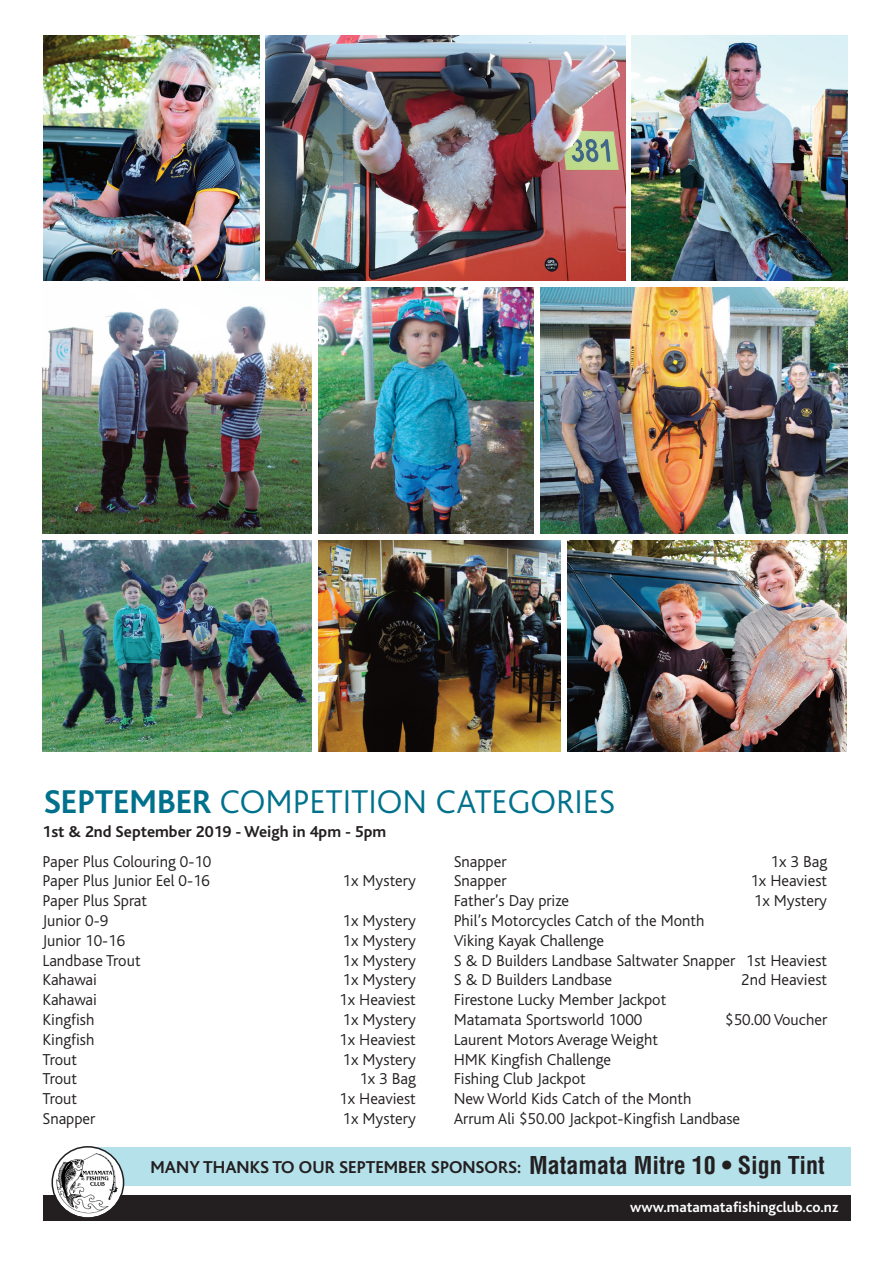
<style>
.page{position:relative;width:893px;height:1263px;background:#fff}
.page>*{position:absolute;margin:0;border:0;box-sizing:border-box;transform-origin:0 0}
.t1{font:300 34.5px "Bliss";color:#00718c}
.t2{font:700 18px "Bliss";color:#231f20}
.t3{font:300 16.5px/19.8px "Bliss";color:#231f20}
.t4{font:700 16.5px "Bliss";color:#231f20}
.t5{font:700 15px "Bliss";color:#fff}
.s1{font-weight:700}
.s2{font-family:"Helvetica";font-stretch:condensed;font-size:24px}
</style>
<div class="page">
<img style="left:42px;top:540px;width:270px;height:211px">
<img style="left:265px;top:36px;width:360px;height:245px">
<img style="left:318px;top:288px;width:216px;height:245px">
<img style="left:568px;top:540px;width:279px;height:211px">
<img style="left:632px;top:36px;width:215px;height:245px">
<img style="left:43px;top:36px;width:216px;height:245px">
<img style="left:42px;top:306px;width:270px;height:227px">
<img style="left:540px;top:288px;width:307px;height:245px">
<img style="left:319px;top:540px;width:242px;height:211px">
<div style="left:83px;top:1147px;width:768px;height:39px;background:#b5e1eb"></div>
<div style="left:43px;top:1195px;width:808px;height:25px;background:#231f20"></div>
<svg style="left:52px;top:1146px;width:72px;height:72px"></svg>
<h1 class="t1" style="left:44px;top:791px;width:573px"><span class="s1">SEPTEMBER</span> COMPETITION CATEGORIES</h1>
<p class="t4" style="left:42px;top:826px;width:345px">1st &amp; 2nd September 2019 - Weigh in 4pm - 5pm</p>
<p class="t3" style="left:42px;top:853px;width:171px">Paper Plus Colouring 0-10<br>Paper Plus Junior Eel 0-16</p>
<p class="t3" style="left:454px;top:853px;width:54px">Snapper</p>
<p class="t3" style="left:770px;top:853px;width:58px">1x 3 Bag</p>
<p class="t3" style="left:454px;top:873px;width:54px">Snapper</p>
<p class="t3" style="left:750px;top:873px;width:78px">1x Heaviest</p>
<p class="t3" style="left:454px;top:892px;width:117px">Father’s Day prize</p>
<p class="t3" style="left:754px;top:892px;width:75px">1x Mystery</p>
<p class="t3" style="left:454px;top:912px;width:375px">Phil’s Motorcycles Catch of the Month<br>Viking Kayak Challenge<br>S &amp; D Builders Landbase Saltwater Snapper 1st Heaviest S &amp; D Builders Landbase</p>
<p class="t3" style="left:343px;top:873px;width:75px">1x Mystery</p>
<p class="t3" style="left:42px;top:892px;width:106px">Paper Plus Sprat<br>Junior 0-9</p>
<p class="t3" style="left:343px;top:912px;width:75px">1x Mystery</p>
<p class="t3" style="left:42px;top:932px;width:84px">Junior 10-16</p>
<p class="t3" style="left:343px;top:932px;width:75px">1x Mystery</p>
<p class="t3" style="left:42px;top:952px;width:100px">Landbase Trout</p>
<p class="t3" style="left:343px;top:952px;width:75px">1x Mystery</p>
<p class="t3" style="left:42px;top:972px;width:56px">Kahawai</p>
<p class="t3" style="left:343px;top:972px;width:75px">1x Mystery</p>
<p class="t3" style="left:42px;top:991px;width:56px">Kahawai</p>
<p class="t3" style="left:339px;top:991px;width:78px">1x Heaviest</p>
<p class="t3" style="left:42px;top:1011px;width:53px">Kingfish</p>
<p class="t3" style="left:343px;top:1011px;width:75px">1x Mystery</p>
<p class="t3" style="left:42px;top:1031px;width:53px">Kingfish</p>
<p class="t3" style="left:339px;top:1031px;width:78px">1x Heaviest</p>
<p class="t3" style="left:42px;top:1051px;width:36px">Trout</p>
<p class="t3" style="left:343px;top:1051px;width:75px">1x Mystery</p>
<p class="t3" style="left:42px;top:1071px;width:36px">Trout</p>
<p class="t3" style="left:359px;top:1071px;width:58px">1x 3 Bag</p>
<p class="t3" style="left:42px;top:1090px;width:36px">Trout</p>
<p class="t3" style="left:339px;top:1090px;width:78px">1x Heaviest</p>
<p class="t3" style="left:42px;top:1110px;width:54px">Snapper</p>
<p class="t3" style="left:343px;top:1110px;width:75px">1x Mystery</p>
<p class="t3" style="left:741px;top:972px;width:87px">2nd Heaviest</p>
<p class="t3" style="left:454px;top:991px;width:214px">Firestone Lucky Member Jackpot<br>Matamata Sportsworld 1000</p>
<p class="t3" style="left:725px;top:1011px;width:103px">$50.00 Voucher</p>
<p class="t3" style="left:454px;top:1031px;width:288px">Laurent Motors Average Weight<br>HMK Kingfish Challenge<br>Fishing Club Jackpot<br>New World Kids Catch of the Month<br>Arrum Ali $50.00 Jackpot-Kingfish Landbase</p>
<p class="t2" style="left:151px;top:1161px;width:676px">MANY THANKS TO OUR SEPTEMBER SPONSORS: <span class="s2">Matamata Mitre 10 • Sign Tint</span></p>
<p class="t5" style="left:630px;top:1202px;width:209px">www.matamatafishingclub.co.nz</p>
</div>
